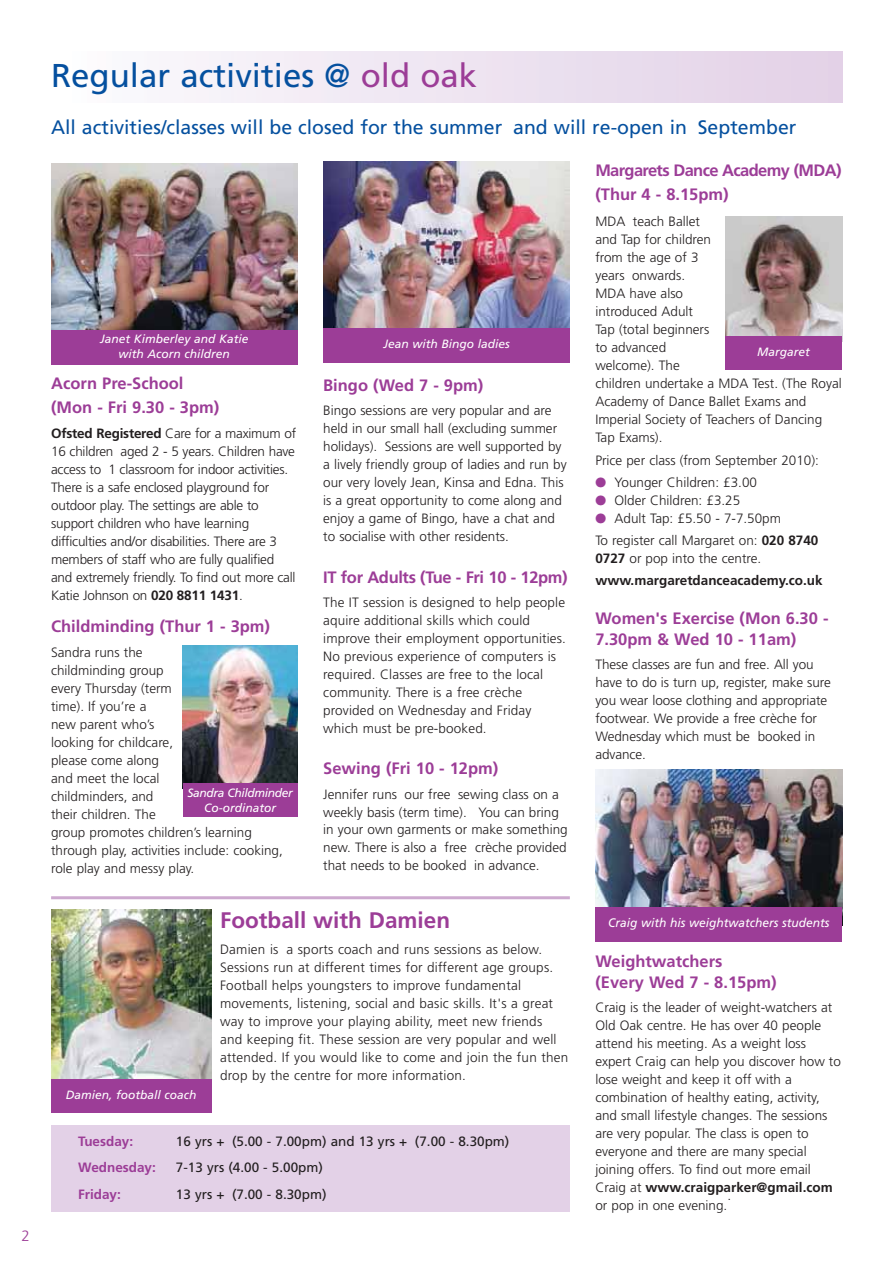
<style>
.page{position:relative;width:893px;height:1263px;background:#fff}
.page>*{position:absolute;margin:0;border:0;box-sizing:border-box;transform-origin:0 0}
.t1{font:33px "Frutiger";color:#05509f}
.t2{font:700 22.5px "Frutiger";color:#9c3d97}
.t3{font:19.5px "Frutiger";color:#05509f}
.t4{font:700 16.5px/21px "Frutiger";color:#9c3d97}
.t5{font:700 16.5px/24.3px "Frutiger";letter-spacing:-.04em;color:#9c3d97}
.t6{font:700 16.5px "Frutiger";letter-spacing:-.02em;color:#9c3d97}
.t7{font:300 15px "Frutiger";color:#9c3d97}
.t8{font:300 13.5px/18px "Frutiger";color:#221e1f}
.t9{font:13.5px "Frutiger";color:#221e1f}
.t10{font:700 13.5px/22.2px "Frutiger";color:#221e1f}
.t11{font:700 13.5px "Frutiger";color:#9c3d97}
.t12{font:italic 12.45px "Frutiger";color:#fff}
.t13{font:italic 12px/15px "Frutiger";color:#fff;text-align:center}
.t14{font:italic 12px/15px "Frutiger";letter-spacing:-.03em;color:#fff;text-align:center}
.s1{color:#9c3d97}
.s2{font-weight:700}
.s3{font-weight:300}
</style>
<div class="page">
<div style="left:51px;top:1125px;width:519px;height:87px;background:#e3d1e7"></div>
<div style="left:51px;top:51px;width:791px;height:51px;background:linear-gradient(to right,#fcfcfe,#e2d0e6)"></div>
<img style="left:183px;top:645px;width:115px;height:138px">
<div style="left:183px;top:783px;width:115px;height:34px;background:#9c3d97"></div>
<img style="left:323px;top:162px;width:247px;height:167px">
<div style="left:323px;top:329px;width:247px;height:34px;background:#9c3d97"></div>
<img style="left:51px;top:163px;width:247px;height:171px">
<div style="left:51px;top:331px;width:246px;height:34px;background:#9c3d97"></div>
<img style="left:725px;top:217px;width:117px;height:120px">
<div style="left:725px;top:337px;width:117px;height:33px;background:#9c3d97"></div>
<img style="left:51px;top:910px;width:160px;height:169px">
<div style="left:51px;top:1079px;width:160px;height:34px;background:#9c3d97"></div>
<hr style="left:51px;top:896px;width:519px;height:3px;background:#cda9cf">
<img style="left:595px;top:769px;width:247px;height:139px">
<div style="left:595px;top:908px;width:247px;height:34px;background:#9c3d97"></div>
<p class="t7" style="left:21px;top:1230px;width:10px">2</p>
<h1 class="t1" style="left:51px;top:62px;width:427px">Regular activities @ <span class="s1">old oak</span></h1>
<h3 class="t3" style="left:51px;top:119px;width:747px">All activities/classes will be closed for the summer and will re-open in September</h3>
<p class="t13" style="left:100px;top:332px;width:150px">Janet Kimberley and Katie with Acorn children</p>
<p class="t4" style="left:51px;top:373px;width:170px;line-height:24px">Acorn Pre-School (Mon - Fri 9.30 - 3pm)</p>
<p class="t8" style="left:51px;top:425px;width:247px"><span class="s2">Ofsted Registered</span> Care for a maximum of 16 children aged 2 - 5 years. Children have access to 1 classroom for indoor activities.<br>There is a safe enclosed playground for outdoor play. The settings are able to support children who have learning difficulties and/or disabilities. There are 3 members of staff who are fully qualified and extremely friendly. To find out more call Katie Johnson on <span class="s2">020 8811 1431</span>.</p>
<p class="t4" style="left:51px;top:617px;width:220px">Childminding (Thur 1 - 3pm)</p>
<p class="t8" style="left:51px;top:644px;width:233px">Sandra runs the<br>childminding group<br>every Thursday (term<br>time). If you’re a<br>new parent who’s<br>looking for childcare,<br>please come along<br>and meet the local<br>childminders, and<br>their children. The<br>group promotes children’s learning through play, activities include: cooking, role play and messy play.</p>
<p class="t14" style="left:188px;top:787px;width:107px">Sandra Childminder<br>Co-ordinator</p>
<p class="t13" style="left:383px;top:337px;width:128px">Jean with Bingo ladies</p>
<p class="t4" style="left:323px;top:376px;width:162px">Bingo (Wed 7 - 9pm)</p>
<p class="t8" style="left:323px;top:403px;width:245px">Bingo sessions are very popular and are held in our small hall (excluding summer holidays). Sessions are well supported by a lively friendly group of ladies and run by our very lovely Jean, Kinsa and Edna. This is a great opportunity to come along and enjoy a game of Bingo, have a chat and to socialise with other residents.</p>
<p class="t6" style="left:323px;top:570px;width:246px">IT for Adults (Tue - Fri 10 - 12pm)</p>
<p class="t8" style="left:323px;top:594px;width:244px">The IT session is designed to help people aquire additional skills which could improve their employment opportunities.<br>No previous experience of computers is required. Classes are free to the local community. There is a free crèche provided on Wednesday and Friday which must be pre-booked.</p>
<p class="t4" style="left:323px;top:759px;width:177px">Sewing (Fri 10 - 12pm)</p>
<p class="t8" style="left:323px;top:786px;width:246px">Jennifer runs our free sewing class on a weekly basis (term time). You can bring in your own garments or make something new. There is also a free crèche provided that needs to be booked in advance.</p>
<p class="t13" style="left:66px;top:1088px;width:132px">Damien, football coach</p>
<h2 class="t2" style="left:220px;top:911px;width:231px">Football with Damien</h2>
<p class="t8" style="left:220px;top:941px;width:350px">Damien is a sports coach and runs sessions as below.<br>Sessions run at different times for different age groups.<br>Football helps youngsters to improve fundamental movements, listening, social and basic skills. It's a great way to improve your playing ability, meet new friends<br>and keeping fit. These session are very popular and well attended. If you would like to come and join the fun then drop by the centre for more information.</p>
<p class="t11" style="left:78px;top:1136px;width:57px">Tuesday:</p>
<p class="t9" style="left:176px;top:1136px;width:335px">16 yrs + (5.00 - 7.00pm) and 13 yrs + (7.00 - 8.30pm)</p>
<p class="t11" style="left:78px;top:1162px;width:79px">Wednesday:</p>
<p class="t9" style="left:176px;top:1162px;width:148px">7-13 yrs (4.00 - 5.00pm)</p>
<p class="t11" style="left:78px;top:1188px;width:44px">Friday:</p>
<p class="t9" style="left:176px;top:1188px;width:152px">13 yrs + (7.00 - 8.30pm)</p>
<p class="t5" style="left:595px;top:159px;width:248px">Margarets Dance Academy (MDA) (Thur 4 - 8.15pm)</p>
<p class="t8" style="left:595px;top:214px;width:248px">MDA teach Ballet<br>and Tap for children<br>from the age of 3<br>years onwards.<br>MDA have also<br>introduced Adult<br>Tap (total beginners<br>to advanced<br>welcome). The<br>children undertake a MDA Test. (The Royal<br>Academy of Dance Ballet Exams and<br>Imperial Society of Teachers of Dancing<br>Tap Exams).</p>
<p class="t8" style="left:595px;top:452px;width:225px">Price per class (from September 2010):</p>
<p class="t8" style="left:595px;top:474px;width:163px"><span class="s1">●</span> Younger Children: £3.00</p>
<p class="t8" style="left:595px;top:492px;width:146px"><span class="s1">●</span> Older Children: £3.25</p>
<p class="t8" style="left:595px;top:508px;width:224px;line-height:22.2px"><span class="s1">●</span> Adult Tap: £5.50 - 7-7.50pm<br>To register call Margaret on: <span class="s2">020 8740</span></p>
<p class="t10" style="left:595px;top:548px;width:229px">0727 <span class="s3">or pop into the centre. </span>www.margaretdanceacademy.co.uk</p>
<p class="t4" style="left:595px;top:609px;width:235px">Women's Exercise (Mon 6.30 -<br>7.30pm &amp; Wed 10 - 11am)</p>
<p class="t8" style="left:595px;top:656px;width:237px">These classes are fun and free. All you have to do is turn up, register, make sure you wear loose clothing and appropriate footwear. We provide a free crèche for Wednesday which must be booked in advance.</p>
<p class="t13" style="left:757px;top:345px;width:54px">Margaret</p>
<p class="t12" style="left:608px;top:917px;width:223px">Craig with his weightwatchers students</p>
<p class="t4" style="left:595px;top:952px;width:183px">Weightwatchers<br>(Every Wed 7 - 8.15pm)</p>
<p class="t8" style="left:595px;top:999px;width:247px">Craig is the leader of weight-watchers at Old Oak centre. He has over 40 people attend his meeting. As a weight loss expert Craig can help you discover how to lose weight and keep it off with a combination of healthy eating, activity, and small lifestyle changes. The sessions are very popular. The class is open to everyone and there are many special joining offers. To find out more email Craig at <span class="s2">www.craigparker@gmail.com </span>or pop in one evening.</p>
<p class="t8" style="left:727px;top:1187px;width:5px">.</p>
</div>
